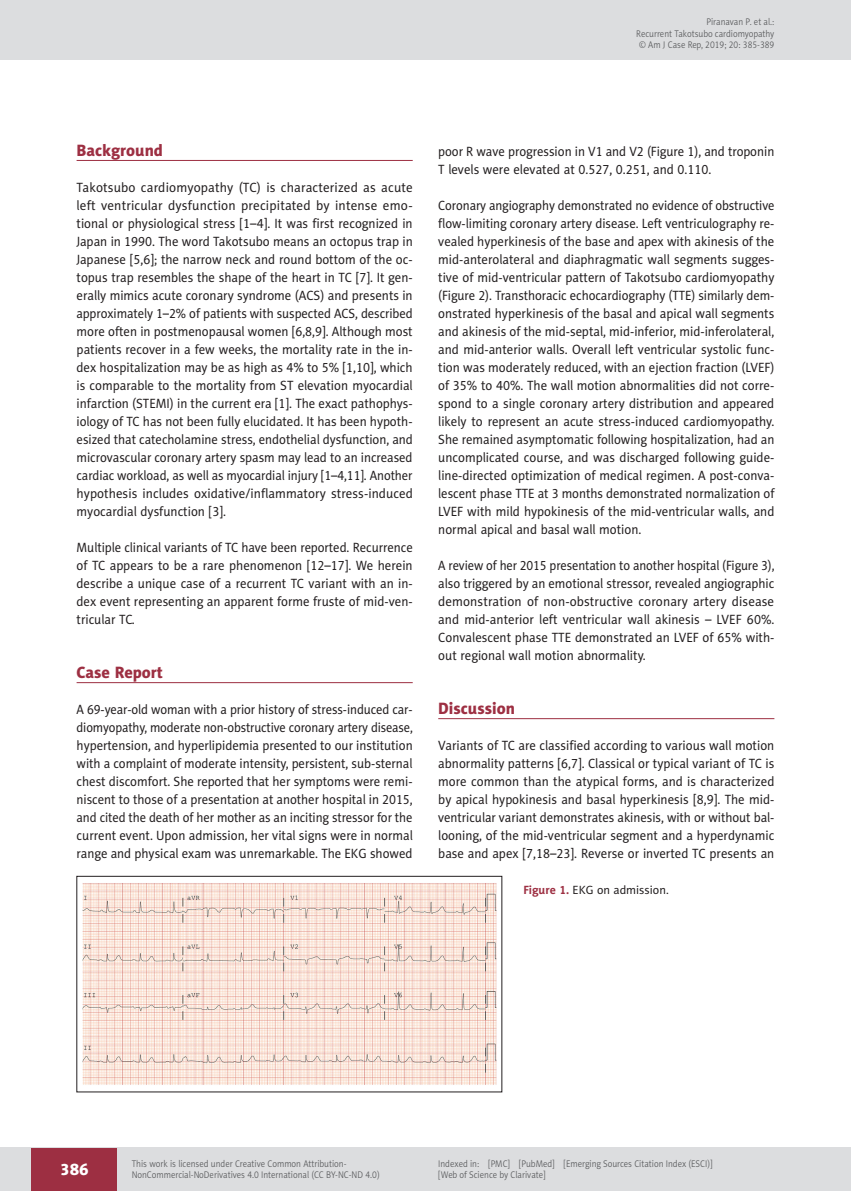
<style>
.page{position:relative;width:851px;height:1191px;background:#fff}
.page>*{position:absolute;margin:0;border:0;box-sizing:border-box;transform-origin:0 0}
.AJCR_Headline_1{font:16.5px "Naomi Sans EFN Heavy";color:#9d2f42}
.t1{font:16.5px "Naomi Sans EFN Heavy";color:#fff}
.AJCR_Body{font:13.5px/18px "Naomi Sans EFN";color:#231f20;text-align:justify;scale:.93 1}
.AJCR_Body-2{font:13.5px/18px "Naomi Sans EFN";color:#231f20;text-align:justify}
.AJCR_Body-3{font:13.5px/18px "Naomi Sans EFN";color:#231f20;text-align:justify;scale:.95 1}
.AJCR_Body-4{font:13.5px/18px "Naomi Sans EFN";color:#231f20;text-align:justify;scale:.94 1}
.AJCR_Body-5{font:13.5px/18px "Naomi Sans EFN";color:#231f20;text-align:justify;scale:.92 1}
.AJCR_Rycina_tytul{font:12px "Naomi Sans EFN";color:#231f20}
.AJCR_pagina_zywa{font:9.75px/11.2px "Naomi Sans EFN Light";color:#57585a;scale:.9 1}
.AJCR_pagina_sygnatur{font:9.75px "Naomi Sans EFN Light";color:#57585a;scale:.9 1}
.s1{font-weight:700;color:#9d2f42}
</style>
<div class="page">
<hr style="left:77px;top:160px;width:335px;height:1px;background:#9d2f42">
<hr style="left:77px;top:682px;width:335px;height:1px;background:#9d2f42">
<hr style="left:438px;top:718px;width:336px;height:1px;background:#9d2f42">
<img style="left:82px;top:883px;width:415px;height:202px">
<div style="left:77px;top:876px;width:425px;height:216px;border:1px solid #231f20"></div>
<div style="left:0;top:1148px;width:850px;height:43px;background:#dcdddf"></div>
<div style="left:32px;top:1147px;width:85px;height:43px;background:#9d2f42"></div>
<div style="left:0;top:0;width:850px;height:60px;background:#dcdddf"></div>
<hr style="left:850px;top:0;width:1px;height:60px;background:#dcdddf">
<p class="AJCR_pagina_zywa" style="left:636px;top:16px;width:155px;text-align:right">Piranavan P. et al.:<br>Recurrent Takotsubo cardiomyopathy</p>
<p class="AJCR_pagina_sygnatur" style="left:639px;top:39px;width:152px">© Am J Case Rep, 2019; 20: 385-389</p>
<p class="AJCR_Headline_1" style="left:77px;top:140px;width:88px">Background</p>
<p class="AJCR_Body-2" style="left:77px;top:178px;width:338px">Takotsubo cardiomyopathy (TC) is characterized as acute left ventricular dysfunction precipitated by intense emo&shy;tional or physiological stress [1–4]. It was first recognized in Japan in 1990. The word Takotsubo means an octopus trap in Japanese [5,6]; the narrow neck and round bottom of the oc&shy;topus trap resembles the shape of the heart in TC [7]. It gen&shy;erally mimics acute coronary syndrome (ACS) and presents in approximately 1–2% of patients with suspected ACS, described more often in postmenopausal women [6,8,9]. Although most patients recover in a few weeks, the mortality rate in the in&shy;dex hospitalization may be as high as 4% to 5% [1,10], which is comparable to the mortality from ST elevation myocardial infarction (STEMI) in the current era [1]. The exact pathophys&shy;iology of TC has not been fully elucidated. It has been hypoth&shy;esized that catecholamine stress, endothelial dysfunction, and microvascular coronary artery spasm may lead to an increased cardiac workload, as well as myocardial injury [1–4,11]. Another hypothesis includes oxidative/inflammatory stress-induced myocardial dysfunction [3].</p>
<p class="AJCR_Body-4" style="left:77px;top:538px;width:359px">Multiple clinical variants of TC have been reported. Recurrence of TC appears to be a rare phenomenon [12–17]. We herein describe a unique case of a recurrent TC variant with an in&shy;dex event representing an apparent forme fruste of mid-ven&shy;tricular TC.</p>
<p class="AJCR_Headline_1" style="left:77px;top:662px;width:88px">Case Report</p>
<p class="AJCR_Body" style="left:77px;top:700px;width:363px">A 69-year-old woman with a prior history of stress-induced car&shy;diomyopathy, moderate non-obstructive coronary artery disease, hypertension, and hyperlipidemia presented to our institution with a complaint of moderate intensity, persistent, sub-sternal chest discomfort. She reported that her symptoms were remi&shy;niscent to those of a presentation at another hospital in 2015, and cited the death of her mother as an inciting stressor for the current event. Upon admission, her vital signs were in normal range and physical exam was unremarkable. The EKG showed</p>
<p class="AJCR_Body-4" style="left:438px;top:142px;width:359px">poor R wave progression in V1 and V2 (Figure 1), and troponin<br>T levels were elevated at 0.527, 0.251, and 0.110.</p>
<p class="AJCR_Body" style="left:438px;top:196px;width:363px">Coronary angiography demonstrated no evidence of obstructive flow-limiting coronary artery disease. Left ventriculography re&shy;vealed hyperkinesis of the base and apex with akinesis of the mid-anterolateral and diaphragmatic wall segments sugges&shy;tive of mid-ventricular pattern of Takotsubo cardiomyopathy (Figure 2). Transthoracic echocardiography (TTE) similarly dem&shy;onstrated hyperkinesis of the basal and apical wall segments and akinesis of the mid-septal, mid-inferior, mid-inferolateral, and mid-anterior walls. Overall left ventricular systolic func&shy;tion was moderately reduced, with an ejection fraction (LVEF) of 35% to 40%. The wall motion abnormalities did not corre&shy;spond to a single coronary artery distribution and appeared likely to represent an acute stress-induced cardiomyopathy.<br>She remained asymptomatic following hospitalization, had an uncomplicated course, and was discharged following guide&shy;line-directed optimization of medical regimen. A post-conva&shy;lescent phase TTE at 3 months demonstrated normalization of LVEF with mild hypokinesis of the mid-ventricular walls, and normal apical and basal wall motion.</p>
<p class="AJCR_Body-5" style="left:438px;top:556px;width:367px">A review of her 2015 presentation to another hospital (Figure 3), also triggered by an emotional stressor, revealed angiographic demonstration of non-obstructive coronary artery disease and mid-anterior left ventricular wall akinesis – LVEF 60%.<br>Convalescent phase TTE demonstrated an LVEF of 65% with&shy;out regional wall motion abnormality.</p>
<p class="AJCR_Headline_1" style="left:438px;top:698px;width:78px">Discussion</p>
<p class="AJCR_Body-3" style="left:438px;top:736px;width:355px">Variants of TC are classified according to various wall motion abnormality patterns [6,7]. Classical or typical variant of TC is more common than the atypical forms, and is characterized by apical hypokinesis and basal hyperkinesis [8,9]. The mid&shy;ventricular variant demonstrates akinesis, with or without bal&shy;looning, of the mid-ventricular segment and a hyperdynamic base and apex [7,18–23]. Reverse or inverted TC presents an</p>
<p class="AJCR_Rycina_tytul" style="left:523px;top:883px;width:147px"><span class="s1">Figure 1.</span> EKG on admission.</p>
<p class="t1" style="left:60px;top:1159px;width:30px">386</p>
<p class="AJCR_pagina_zywa" style="left:132px;top:1158px;width:277px">This work is licensed under Creative Common Attribution-<br>NonCommercial-NoDerivatives 4.0 International (CC BY-NC-ND 4.0)</p>
<p class="AJCR_pagina_zywa" style="left:438px;top:1158px;width:306px">Indexed in: [PMC] [PubMed] [Emerging Sources Citation Index (ESCI)] [Web of Science by Clarivate]</p>
</div>
